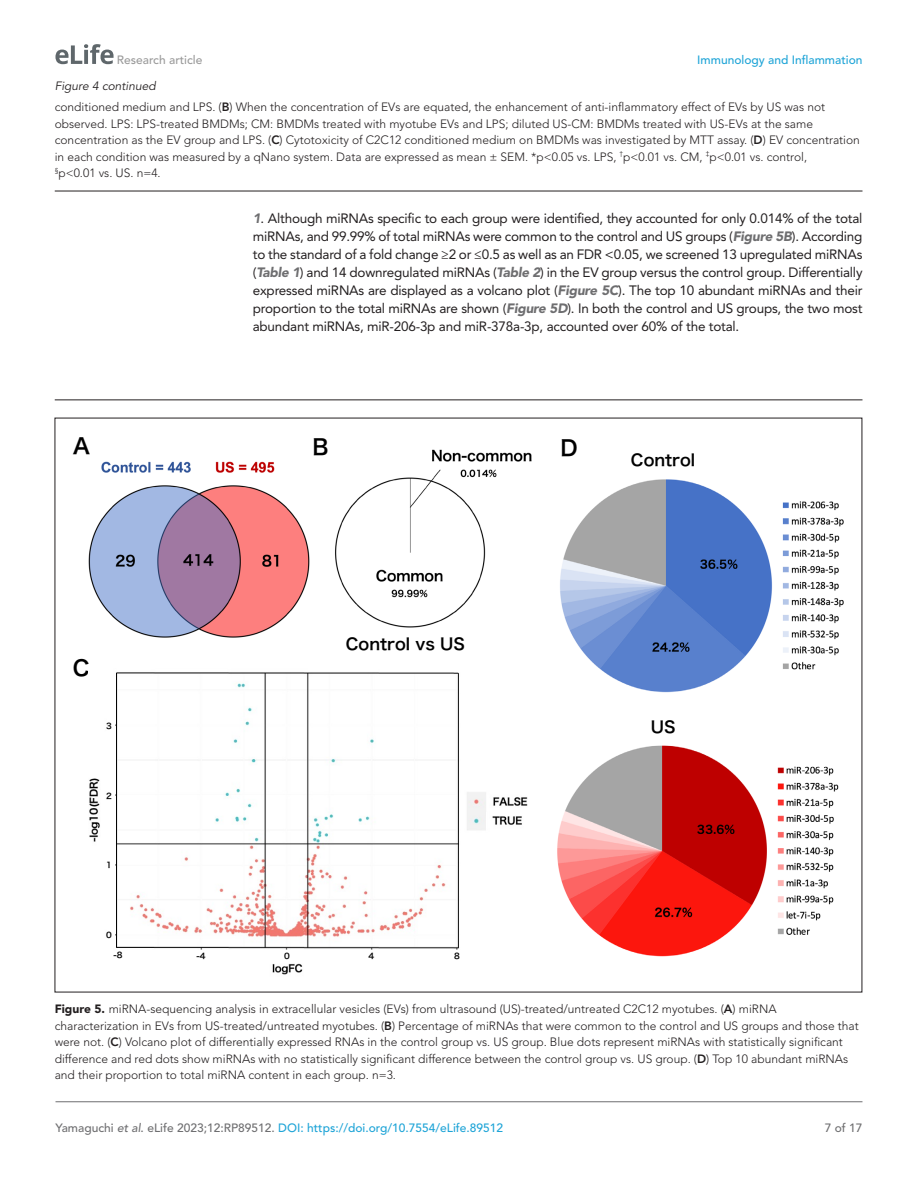
<style>
.page{position:relative;width:918px;height:1188px;background:#fff}
.page>*{position:absolute;margin:0;border:0;box-sizing:border-box;transform-origin:0 0}
.t1{font:21.45px "Hira Kaku Pro W6";color:#000}
.t2{font:16.05px "Hira Kaku Pro W6";letter-spacing:-.005em;color:#000}
.t3{font:13.5px/18px "Avenir LT Std";letter-spacing:-.015em;color:#231f20;text-align:justify}
.t4{font:300 12px/16.5px "Avenir LT Std";color:#231f20}
.t5{font:500 12px "Avenir LT Std";color:#1ea4d7}
.t6{font:italic 12px "Avenir LT Std";color:#231f20}
.t7{font:500 12px "Avenir LT Std";color:#9a9a9a}
.t8{font:500 12px "Avenir LT Std";color:#6e6e70}
.t9{font:8.1px "Hira Kaku Pro W6";color:#000}
.s1{font-weight:800}
.s2{font-weight:900;font-style:italic;color:#6e6e70}
.s3{font-weight:900}
.s4{color:#6e6e70}
.s5{font-style:italic;color:#6e6e70}
</style>
<div class="page">
<svg style="left:55px;top:44px;width:59px;height:20px"></svg>
<hr style="left:56px;top:1101px;width:806px;height:1px;background:#6e6e70">
<hr style="left:55px;top:191px;width:807px;height:1px;background:#231f20">
<hr style="left:55px;top:399px;width:807px;height:1px;background:#231f20">
<img style="left:335px;top:449px;width:197px;height:179px">
<img style="left:557px;top:745px;width:282px;height:212px">
<img style="left:560px;top:479px;width:284px;height:214px">
<img style="left:88px;top:461px;width:222px;height:177px">
<img style="left:89px;top:672px;width:439px;height:303px">
<img style="left:89px;top:963px;width:53px;height:12px">
<img style="left:107px;top:704px;width:7px;height:235px">
<img style="left:139px;top:951px;width:323px;height:9px">
<p class="t7" style="left:117px;top:53px;width:87px">Research article</p>
<p class="t5" style="left:697px;top:53px;width:167px">Immunology and Inflammation</p>
<p class="t6" style="left:55px;top:79px;width:103px">Figure 4 continued</p>
<p class="t4" style="left:55px;top:99px;width:807px">conditioned medium and LPS. (<span class="s1">B</span>) When the concentration of EVs are equated, the enhancement of anti-inflammatory effect of EVs by US was not observed. LPS: LPS-treated BMDMs; CM: BMDMs treated with myotube EVs and LPS; diluted US-CM: BMDMs treated with US-EVs at the same concentration as the EV group and LPS. (<span class="s1">C</span>) Cytotoxicity of C2C12 conditioned medium on BMDMs was investigated by MTT assay. (<span class="s1">D</span>) EV concentration in each condition was measured by a qNano system. Data are expressed as mean ± SEM. *p&lt;0.05 vs. LPS, <sup>†</sup>p&lt;0.01 vs. CM, <sup>‡</sup>p&lt;0.01 vs. control,<br><sup>§</sup>p&lt;0.01 vs. US. n=4.</p>
<h1 class="t1" style="left:73px;top:426px;width:19px">A</h1>
<p class="t3" style="left:253px;top:210px;width:611px"><span class="s2">1</span>. Although miRNAs specific to each group were identified, they accounted for only 0.014% of the total miRNAs, and 99.99% of total miRNAs were common to the control and US groups (<span class="s2">Figure 5B</span>). According to the standard of a fold change ≥2 or ≤0.5 as well as an FDR &lt;0.05, we screened 13 upregulated miRNAs (<span class="s2">Table 1</span>) and 14 downregulated miRNAs (<span class="s2">Table 2</span>) in the EV group versus the control group. Differentially expressed miRNAs are displayed as a volcano plot (<span class="s2">Figure 5C</span>). The top 10 abundant miRNAs and their proportion to the total miRNAs are shown (<span class="s2">Figure 5D</span>). In both the control and US groups, the two most abundant miRNAs, miR-206-3p and miR-378a-3p, accounted over 60% of the total.</p>
<h1 class="t1" style="left:313px;top:428px;width:18px">B</h1>
<h1 class="t1" style="left:560px;top:428px;width:19px">D</h1>
<h2 class="t2" style="left:631px;top:446px;width:66px">Control</h2>
<h1 class="t1" style="left:73px;top:649px;width:18px">C</h1>
<p class="t9" style="left:106px;top:719px;width:7px">3</p>
<p class="t9" style="left:106px;top:788px;width:7px">2</p>
<p class="t9" style="left:106px;top:858px;width:7px">1</p>
<h2 class="t2" style="left:346px;top:629px;width:121px">Control vs US</h2>
<p class="t9" style="left:106px;top:927px;width:7px">0</p>
<p class="t9" style="left:113px;top:948px;width:11px">-8</p>
<p class="t9" style="left:197px;top:948px;width:11px">-4</p>
<p class="t9" style="left:284px;top:948px;width:7px">0</p>
<p class="t9" style="left:368px;top:948px;width:7px">4</p>
<p class="t9" style="left:454px;top:948px;width:7px">8</p>
<h2 class="t2" style="left:651px;top:712px;width:26px">US</h2>
<p class="t4" style="left:55px;top:1001px;width:806px"><span class="s3">Figure 5.</span> miRNA-sequencing analysis in extracellular vesicles (EVs) from ultrasound (US)-treated/untreated C2C12 myotubes. (<span class="s1">A</span>) miRNA characterization in EVs from US-treated/untreated myotubes. (<span class="s1">B</span>) Percentage of miRNAs that were common to the control and US groups and those that were not. (<span class="s1">C</span>) Volcano plot of differentially expressed RNAs in the control group vs. US group. Blue dots represent miRNAs with statistically significant difference and red dots show miRNAs with no statistically significant difference between the control group vs. US group. (<span class="s1">D</span>) Top 10 abundant miRNAs and their proportion to total miRNA content in each group. n=3.</p>
<p class="t5" style="left:56px;top:1121px;width:449px"><span class="s4">Yamaguchi</span> <span class="s5">et al</span><span class="s4">. eLife 2023;12:RP89512.</span> DOI: https://doi.org/10.7554/eLife.89512</p>
<p class="t8" style="left:825px;top:1121px;width:39px">7 of 17</p>
</div>
